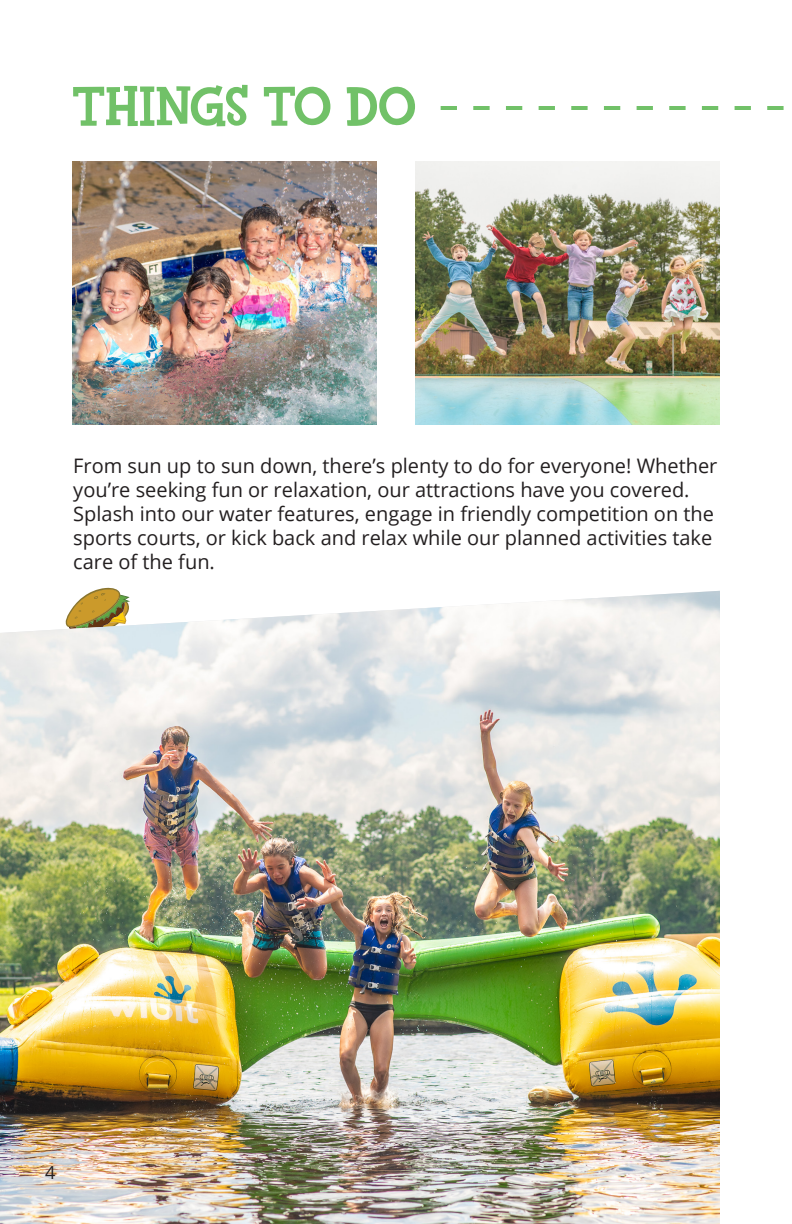
<style>
.page{position:relative;width:792px;height:1224px;background:#fff}
.page>*{position:absolute;margin:0;border:0;box-sizing:border-box;transform-origin:0 0}
.t1{font:800 56px "Fink";letter-spacing:-.01em;color:#71c168}
.t2{font:20px/24px "Open Sans";color:#231f20}
.t3{font:18px "Open Sans";color:#231f20}
</style>
<div class="page">
<svg style="left:93px;top:587px;width:26px;height:4px"></svg>
<svg style="left:441px;top:106px;width:343px;height:4px"></svg>
<img style="left:0;top:591px;width:720px;height:633px">
<img style="left:72px;top:161px;width:305px;height:264px">
<img style="left:415px;top:161px;width:305px;height:264px">
<p class="t1" style="left:72px;top:72px;width:346px">THINGS TO DO</p>
<p class="t2" style="left:73px;top:453px;width:646px">From sun up to sun down, there’s plenty to do for everyone! Whether you’re seeking fun or relaxation, our attractions have you covered.<br>Splash into our water features, engage in friendly competition on the sports courts, or kick back and relax while our planned activities take care of the fun.</p>
<p class="t3" style="left:45px;top:1160px;width:12px">4</p>
</div>
